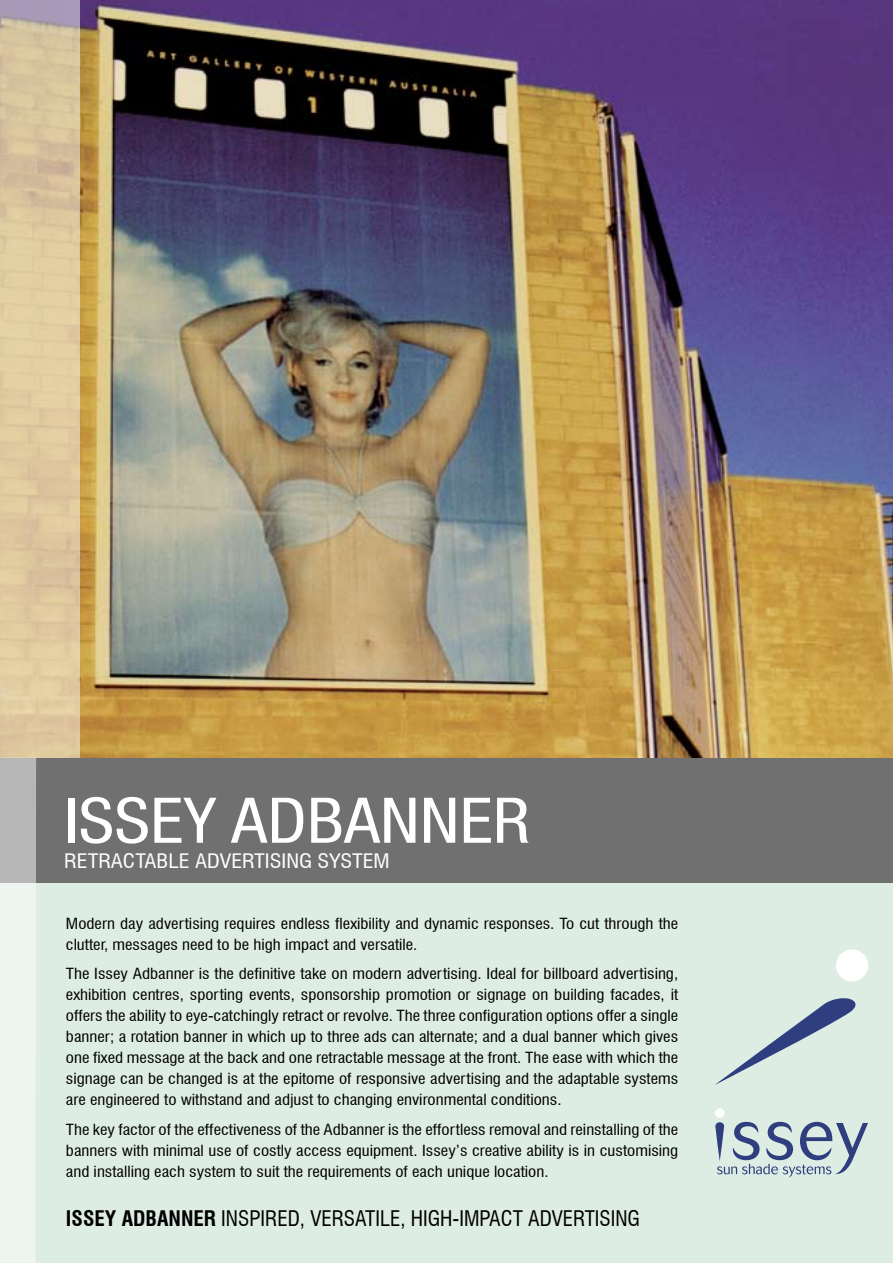
<style>
.page{position:relative;width:893px;height:1263px;background:#fff}
.page>*{position:absolute;margin:0;border:0;box-sizing:border-box;transform-origin:0 0}
.t1{font:condensed 63px "Helvetica Neue";letter-spacing:.005em;color:#fff;scale:1.13 1}
.t2{font:condensed 21px "Swiss 721 BT";color:#000}
.t3{font:condensed 19.5px "Swiss 721 BT";color:#fff;scale:1.13 1}
.t4{font:condensed 15px/21px "Swiss 721 BT";color:#000;text-align:justify;scale:1.13 1}
.s1{font-weight:700}
</style>
<div class="page">
<img style="left:79px;top:0;width:814px;height:758px">
<div style="left:0;top:882px;width:893px;height:381px;background:#deede4"></div>
<svg style="left:715px;top:1122px;width:9px;height:39px"></svg>
<svg style="left:715px;top:998px;width:141px;height:87px"></svg>
<svg style="left:717px;top:1122px;width:151px;height:55px"></svg>
<div style="left:715px;top:1108px;width:9px;height:10px;background:#fff;border-radius:50%"></div>
<div style="left:836px;top:949px;width:32px;height:32px;background:#fff;border-radius:50%"></div>
<div style="left:0;top:758px;width:893px;height:124px;background:#707070"></div>
<svg style="left:0;top:758px;width:36px;height:505px"></svg>
<svg style="left:0;top:0;width:79px;height:758px;background:#dbc69f"></svg>
<h1 class="t1" style="left:64px;top:784px;width:414px">ISSEY ADBANNER</h1>
<h3 class="t3" style="left:64px;top:849px;width:290px">RETRACTABLE ADVERTISING SYSTEM</h3>
<p class="t4" style="left:66px;top:913px;width:543px">Modern day advertising requires endless flexibility and dynamic responses. To cut through the clutter, messages need to be high impact and versatile.</p>
<p class="t4" style="left:66px;top:963px;width:543px">The Issey Adbanner is the definitive take on modern advertising. Ideal for billboard advertising, exhibition centres, sporting events, sponsorship promotion or signage on building facades, it offers the ability to eye-catchingly retract or revolve. The three configuration options offer a single banner; a rotation banner in which up to three ads can alternate; and a dual banner which gives one fixed message at the back and one retractable message at the front. The ease with which the signage can be changed is at the epitome of responsive advertising and the adaptable systems are engineered to withstand and adjust to changing environmental conditions.</p>
<p class="t4" style="left:66px;top:1119px;width:543px">The key factor of the effectiveness of the Adbanner is the effortless removal and reinstalling of the banners with minimal use of costly access equipment. Issey’s creative ability is in customising and installing each system to suit the requirements of each unique location.</p>
<h2 class="t2" style="left:66px;top:1205px;width:576px"><span class="s1">ISSEY ADBANNER</span> INSPIRED, VERSATILE, HIGH-IMPACT ADVERTISING</h2>
</div>
